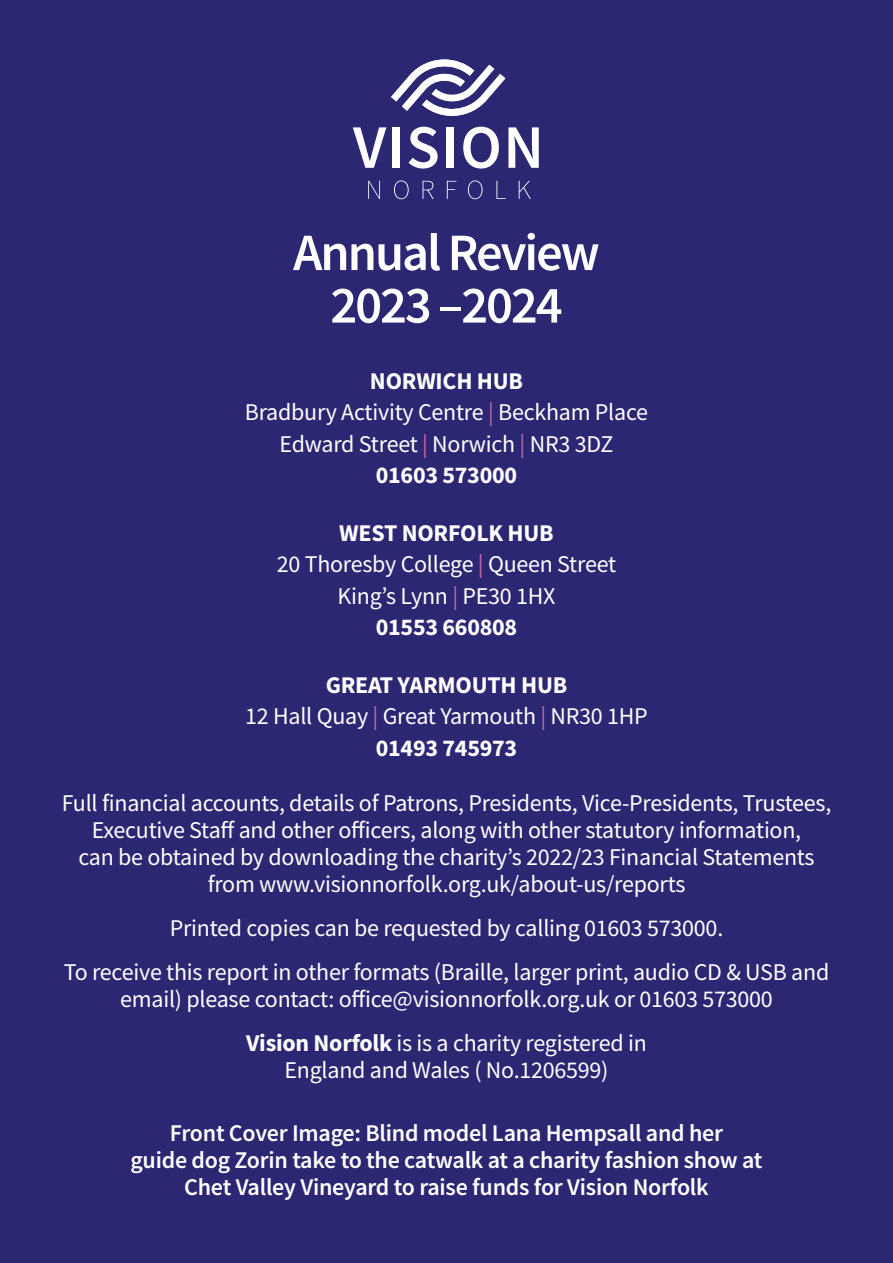
<style>
.page{position:relative;width:893px;height:1263px;background:#2b2773}
.page>*{position:absolute;margin:0;border:0;box-sizing:border-box;transform-origin:0 0}
.t1{font:600 52.5px/52.5px "Source Sans Pro";letter-spacing:-.04em;color:#fff;text-align:center}
.t2{font:24px/31.2px "Source Sans Pro";letter-spacing:-.01em;color:#fff;text-align:center}
.t3{font:600 24px/27px "Source Sans Pro";letter-spacing:-.01em;color:#fff;text-align:center}
.s1{font-weight:700}
.s2{color:#c967a8}
</style>
<div class="page">
<svg style="left:353px;top:59px;width:186px;height:140px"></svg>
<h1 class="t1" style="left:293px;top:226px;width:308px">Annual Review<br>2023 –2024</h1>
<p class="t2" style="left:245px;top:365px;width:405px"><span class="s1">NORWICH HUB<br></span>Bradbury Activity Centre <span class="s2">|</span> Beckham Place<br>Edward Street <span class="s2">|</span> Norwich <span class="s2">|</span> NR3 3DZ<br><span class="s1">01603 573000</span></p>
<p class="t2" style="left:277px;top:517px;width:341px"><span class="s1">WEST NORFOLK HUB<br></span>20 Thoresby College <span class="s2">|</span> Queen Street<br>King’s Lynn <span class="s2">|</span> PE30 1HX<br><span class="s1">01553 660808</span></p>
<p class="t2" style="left:245px;top:669px;width:404px"><span class="s1">GREAT YARMOUTH HUB<br></span>12 Hall Quay <span class="s2">|</span> Great Yarmouth <span class="s2">|</span> NR30 1HP<br><span class="s1">01493 745973</span></p>
<p class="t2" style="left:62px;top:789px;width:771px;line-height:27px">Full financial accounts, details of Patrons, Presidents, Vice-Presidents, Trustees, Executive Staff and other officers, along with other statutory information,<br>can be obtained by downloading the charity’s 2022/23 Financial Statements from www.visionnorfolk.org.uk/about-us/reports</p>
<p class="t2" style="left:64px;top:905px;width:767px;line-height:44px">Printed copies can be requested by calling 01603 573000.<br>To receive this report in other formats (Braille, larger print, audio CD &amp; USB and</p>
<p class="t2" style="left:120px;top:976px;width:654px;line-height:44px">email) please contact: office@visionnorfolk.org.uk or 01603 573000<br><span class="s1">Vision Norfolk</span> is is a charity registered in</p>
<p class="t2" style="left:284px;top:1054px;width:326px">England and Wales ( No.1206599)</p>
<p class="t3" style="left:130px;top:1119px;width:634px">Front Cover Image: Blind model Lana Hempsall and her<br>guide dog Zorin take to the catwalk at a charity fashion show at<br>Chet Valley Vineyard to raise funds for Vision Norfolk</p>
<p class="t2" style="left:146px;top:1153px;width:602px;line-height:27px">(front cover): Volunteer Matt Lawley (left) and blind fundraiser<br>Ed Bates get in training for the Broads Walk Challenge</p>
</div>
